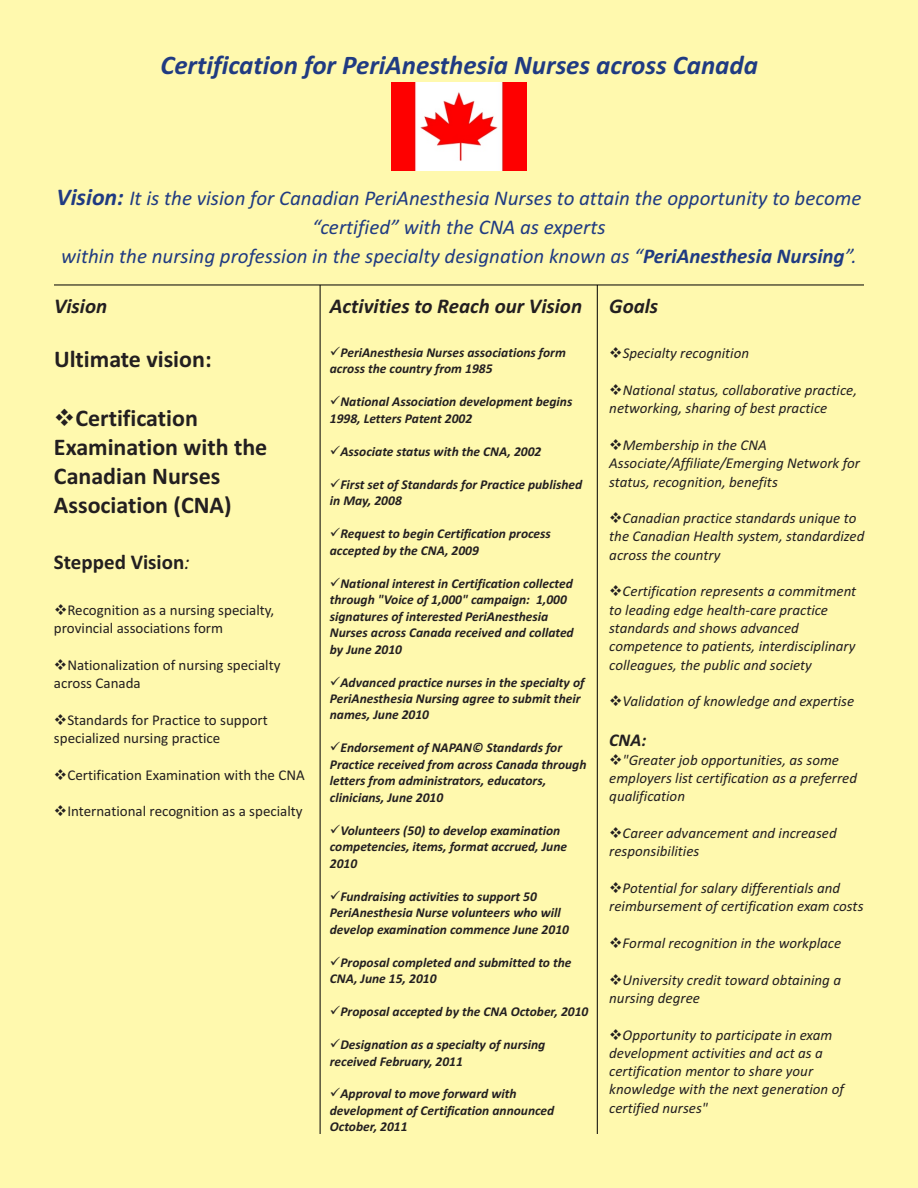
<style>
.page{position:relative;width:918px;height:1188px;background:#fff9ae}
.page>*{position:absolute;margin:0;border:0;box-sizing:border-box;transform-origin:0 0}
.t1{font:italic 700 27px "Calibri";color:#203b82}
.t2{font:700 24px/29.2px "Calibri";color:#231f20}
.t3{font:italic 21px/29.2px "Calibri";color:#203b82;text-align:center}
.t4{font:italic 700 21px "Calibri";color:#231f20}
.t5{font:700 21px "Calibri";color:#231f20}
.t6{font:italic 700 18px "Calibri";color:#231f20}
.t7{font:italic 15px/18.3px "Calibri";color:#231f20}
.t8{font:15px/18.3px "Calibri";color:#231f20}
.t9{font:italic 700 13.5px/16.5px "Calibri";color:#231f20}
.s1{font-weight:700;font-size:24px}
.s2{font-weight:700}
.s3{font-weight:400;font-style:italic}
</style>
<div class="page">
<hr style="left:320px;top:285px;width:1px;height:849px;background:#000">
<hr style="left:597px;top:285px;width:1px;height:849px;background:#000">
<hr style="left:54px;top:285px;width:810px;height:1px;background:#000">
<img style="left:392px;top:82px;width:134px;height:89px">
<h1 class="t1" style="left:160px;top:54px;width:599px">Certification for PeriAnesthesia Nurses across Canada</h1>
<h3 class="t3" style="left:57px;top:185px;width:806px"><span class="s1">Vision:</span> It is the vision for Canadian PeriAnesthesia Nurses to attain the opportunity to become “certified” with the CNA as experts<br>within the nursing profession in the specialty designation known as “<span class="s2">PeriAnesthesia Nursing</span>”.</h3>
<h3 class="t4" style="left:54px;top:297px;width:55px">Vision</h3>
<h2 class="t2" style="left:54px;top:346px;width:159px">Ultimate vision:</h2>
<h3 class="t4" style="left:330px;top:297px;width:254px">Activities to Reach our Vision</h3>
<p class="t9" style="left:330px;top:345px;width:238px">✓PeriAnesthesia Nurses associations form across the country from 1985</p>
<p class="t9" style="left:330px;top:395px;width:244px">✓National Association development begins<br>1998, Letters Patent 2002</p>
<p class="t9" style="left:330px;top:444px;width:213px">✓Associate status with the CNA, 2002</p>
<p class="t9" style="left:330px;top:477px;width:254px">✓First set of Standards for Practice published in May, 2008</p>
<p class="t9" style="left:330px;top:527px;width:223px">✓Request to begin Certification process accepted by the CNA, 2009</p>
<p class="t9" style="left:330px;top:576px;width:245px">✓National interest in Certification collected through "Voice of 1,000" campaign: 1,000 signatures of interested PeriAnesthesia Nurses across Canada received and collated by June 2010</p>
<p class="t9" style="left:330px;top:675px;width:256px">✓Advanced practice nurses in the specialty of<br>PeriAnesthesia Nursing agree to submit their names, June 2010</p>
<p class="t9" style="left:330px;top:741px;width:258px">✓Endorsement of NAPAN© Standards for Practice received from across Canada through letters from administrators, educators, clinicians, June 2010</p>
<p class="t9" style="left:330px;top:823px;width:239px">✓Volunteers (50) to develop examination competencies, items, format accrued, June<br>2010</p>
<p class="t9" style="left:330px;top:889px;width:241px">✓Fundraising activities to support 50<br>PeriAnesthesia Nurse volunteers who will develop examination commence June 2010</p>
<p class="t9" style="left:330px;top:955px;width:243px">✓Proposal completed and submitted to the<br>CNA, June 15, 2010</p>
<p class="t9" style="left:330px;top:1004px;width:260px">✓Proposal accepted by the CNA October, 2010</p>
<p class="t9" style="left:330px;top:1037px;width:217px">✓Designation as a specialty of nursing received February, 2011</p>
<p class="t9" style="left:330px;top:1087px;width:226px">✓Approval to move forward with development of Certification announced<br>October, 2011</p>
<h3 class="t4" style="left:609px;top:297px;width:50px">Goals</h3>
<p class="t7" style="left:609px;top:345px;width:141px">❖Specialty recognition</p>
<p class="t7" style="left:609px;top:382px;width:249px">❖National status, collaborative practice, networking, sharing of best practice</p>
<p class="t7" style="left:609px;top:437px;width:252px">❖Membership in the CNA<br>Associate/Affiliate/Emerging Network for status, recognition, benefits</p>
<p class="t7" style="left:609px;top:510px;width:257px">❖Canadian practice standards unique to the Canadian Health system, standardized across the country</p>
<p class="t7" style="left:609px;top:584px;width:248px">❖Certification represents a commitment to leading edge health-care practice standards and shows advanced competence to patients, interdisciplinary colleagues, the public and society</p>
<p class="t7" style="left:609px;top:693px;width:246px">❖Validation of knowledge and expertise</p>
<h3 class="t6" style="left:609px;top:732px;width:39px">CNA:</h3>
<p class="t7" style="left:609px;top:752px;width:249px">❖"Greater job opportunities, as some employers list certification as a preferred qualification</p>
<p class="t7" style="left:609px;top:825px;width:229px">❖Career advancement and increased responsibilities</p>
<p class="t7" style="left:609px;top:880px;width:256px">❖Potential for salary differentials and reimbursement of certification exam costs</p>
<p class="t7" style="left:609px;top:935px;width:233px">❖Formal recognition in the workplace</p>
<p class="t7" style="left:609px;top:972px;width:233px">❖University credit toward obtaining a nursing degree</p>
<p class="t7" style="left:609px;top:1027px;width:236px">❖Opportunity to participate in exam development activities and act as a certification mentor to share your knowledge with the next generation of certified nurses"</p>
<h2 class="t2" style="left:54px;top:405px;width:215px">❖Certification<br>Examination with the<br>Canadian Nurses<br>Association (CNA)</h2>
<h3 class="t5" style="left:54px;top:553px;width:137px">Stepped Vision<span class="s3">:</span></h3>
<p class="t8" style="left:54px;top:602px;width:222px">❖Recognition as a nursing specialty, provincial associations form</p>
<p class="t8" style="left:54px;top:657px;width:228px">❖Nationalization of nursing specialty across Canada</p>
<p class="t8" style="left:54px;top:712px;width:215px">❖Standards for Practice to support specialized nursing practice</p>
<p class="t8" style="left:54px;top:767px;width:252px">❖Certification Examination with the CNA</p>
<p class="t8" style="left:54px;top:803px;width:250px">❖International recognition as a specialty</p>
</div>
